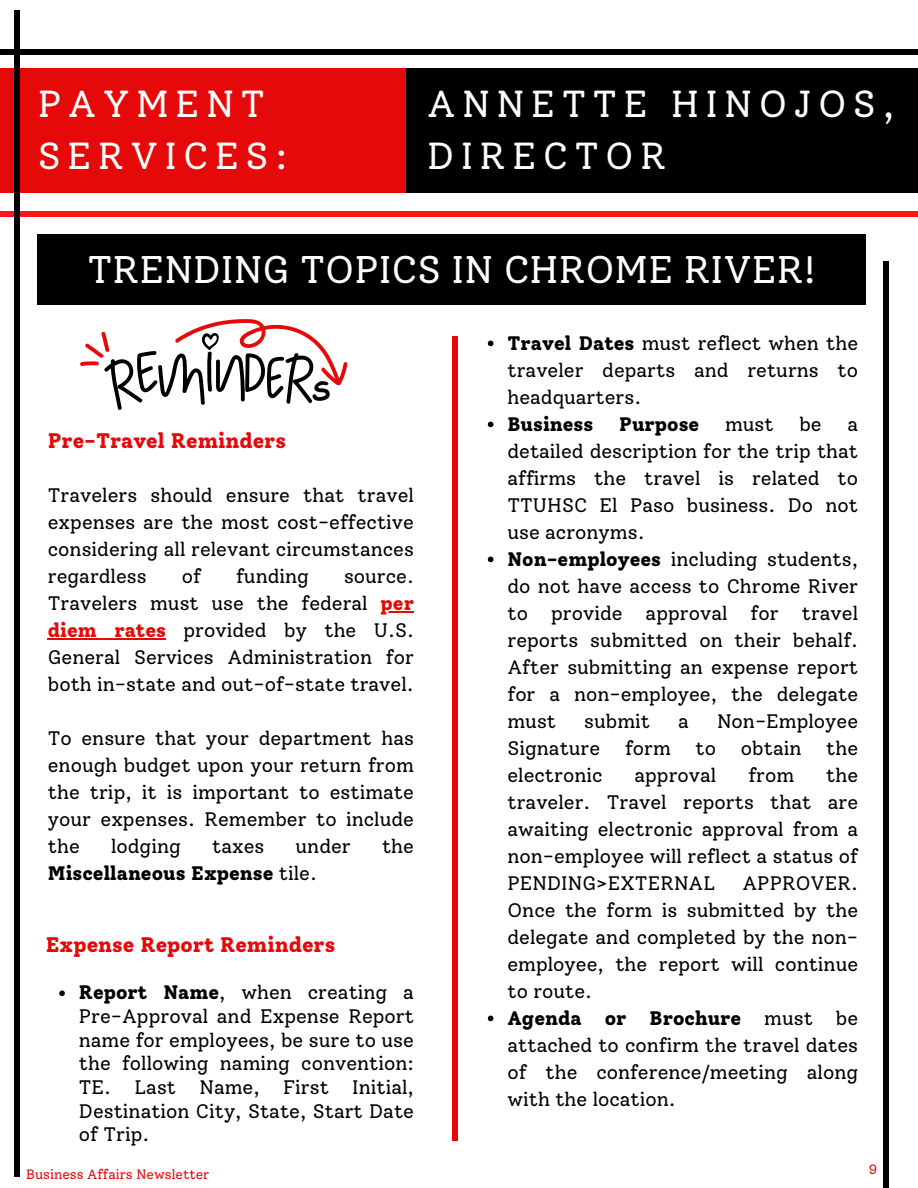
<style>
.page{position:relative;width:918px;height:1188px;background:#fff}
.page>*{position:absolute;margin:0;border:0;box-sizing:border-box;transform-origin:0 0}
.t1{font:38.4px "Solway";color:#fff}
.t2{font:37.5px/51.8px "Solway";letter-spacing:.17em;color:#fff}
.t3{font:700 26.25px "Comic Sans MS";color:#000}
.t4{font:800 21px "Solway";color:#e60909}
.t5{font:19.5px/27px "Solway";color:#000;text-align:justify}
.t6{font:800 19.5px "Solway";color:#000}
.t7{font:13.5px "Solway";color:#e60909}
.s1{font-weight:800;color:#e60909}
.s2{font-weight:400}
.s3{font-weight:800}
</style>
<div class="page">
<div style="left:0;top:68px;width:427px;height:125px;background:#e60909"></div>
<div style="left:0;top:211px;width:918px;height:5px;background:#ff1616"></div>
<div style="left:453px;top:336px;width:5px;height:805px;background:#e60909"></div>
<div style="left:0;top:49px;width:918px;height:6px;background:#000"></div>
<div style="left:406px;top:68px;width:512px;height:125px;background:#000"></div>
<hr style="left:381px;top:611px;width:33px;height:2px;background:#e60909">
<hr style="left:48px;top:638px;width:118px;height:2px;background:#e60909">
<svg style="left:59px;top:990px;width:6px;height:6px"></svg>
<div style="left:884px;top:261px;width:5px;height:927px;background:#000"></div>
<div style="left:14px;top:10px;width:6px;height:1167px;background:#000"></div>
<div style="left:38px;top:234px;width:828px;height:71px;background:#000"></div>
<svg style="left:80px;top:319px;width:268px;height:91px"></svg>
<svg style="left:488px;top:341px;width:5px;height:5px"></svg>
<svg style="left:488px;top:422px;width:5px;height:5px"></svg>
<svg style="left:488px;top:557px;width:5px;height:5px"></svg>
<svg style="left:488px;top:1016px;width:5px;height:5px"></svg>
<p class="t2" style="left:38px;top:78px;width:251px">PAYMENT<br>SERVICES:</p>
<p class="t2" style="left:427px;top:78px;width:469px">ANNETTE HINOJOS,<br>DIRECTOR</p>
<p class="t1" style="left:88px;top:246px;width:730px">TRENDING TOPICS IN CHROME RIVER!</p>
<p class="t3" style="left:312px;top:371px;width:20px">S</p>
<h1 class="t4" style="left:48px;top:428px;width:240px">Pre-Travel Reminders</h1>
<h1 class="t5" style="left:48px;top:482px;width:368px">Travelers should ensure that travel expenses are the most cost-effective considering all relevant circumstances regardless</h1>
<h1 class="t5" style="left:182px;top:563px;width:21px">of</h1>
<h1 class="t5" style="left:236px;top:563px;width:74px">funding</h1>
<h1 class="t5" style="left:48px;top:563px;width:368px;text-indent:296px">source.<br>Travelers must use the federal</h1>
<h1 class="t5" style="left:48px;top:590px;width:368px;text-indent:333px"><span class="s1">per diem rates</span> provided by the U.S.<br>General Services Administration for both in-state and out-of-state travel.</h1>
<h1 class="t5" style="left:48px;top:725px;width:368px">To ensure that your department has enough budget upon your return from the trip, it is important to estimate your expenses. Remember to include the</h1>
<h1 class="t5" style="left:111px;top:833px;width:71px">lodging</h1>
<h1 class="t5" style="left:212px;top:833px;width:54px">taxes</h1>
<h1 class="t5" style="left:296px;top:833px;width:57px">under</h1>
<h1 class="t5" style="left:382px;top:833px;width:33px">the</h1>
<p class="t6" style="left:48px;top:862px;width:271px">Miscellaneous Expense <span class="s2">tile.</span></p>
<p class="t4" style="left:46px;top:932px;width:291px">Expense Report Reminders</p>
<p class="t5" style="left:79px;top:981px;width:337px;line-height:23.7px"><span class="s3">Report Name</span>, when creating a Pre-Approval and Expense Report name for employees, be sure to use the following naming convention:<br>TE. Last Name, First Initial, Destination City, State, Start Date of Trip.</p>
<h2 class="t5" style="left:507px;top:329px;width:352px"><span class="s3">Travel Dates</span> must reflect when the traveler departs and returns to headquarters.</h2>
<h3 class="t6" style="left:507px;top:412px;width:87px">Business</h3>
<h3 class="t6" style="left:619px;top:412px;width:82px">Purpose</h3>
<h3 class="t5" style="left:725px;top:410px;width:50px">must</h3>
<h3 class="t5" style="left:799px;top:410px;width:24px">be</h3>
<h3 class="t5" style="left:507px;top:410px;width:352px;text-indent:340px">a detailed description for the trip that affirms the travel is related to TTUHSC El Paso business. Do not use acronyms.</h3>
<h3 class="t5" style="left:507px;top:545px;width:352px"><span class="s3">Non-employees</span> including students, do not have access to Chrome River to provide approval for travel reports submitted on their behalf.<br>After submitting an expense report for a non-employee, the delegate must</h3>
<h3 class="t5" style="left:584px;top:707px;width:67px">submit</h3>
<h3 class="t5" style="left:678px;top:707px;width:12px">a</h3>
<h3 class="t5" style="left:717px;top:707px;width:143px">Non-Employee</h3>
<h3 class="t5" style="left:507px;top:734px;width:94px">Signature</h3>
<h3 class="t5" style="left:625px;top:734px;width:47px">form</h3>
<h3 class="t5" style="left:696px;top:734px;width:22px">to</h3>
<h3 class="t5" style="left:741px;top:734px;width:62px">obtain</h3>
<h3 class="t5" style="left:826px;top:734px;width:33px">the</h3>
<h3 class="t5" style="left:507px;top:761px;width:97px">electronic</h3>
<h3 class="t5" style="left:634px;top:761px;width:83px">approval</h3>
<h3 class="t5" style="left:748px;top:761px;width:47px">from</h3>
<h3 class="t5" style="left:507px;top:761px;width:352px;text-indent:319px">the traveler. Travel reports that are awaiting electronic approval from a non-employee will reflect a status of PENDING&gt;EXTERNAL</h3>
<h3 class="t5" style="left:507px;top:869px;width:352px;text-indent:235px">APPROVER.<br>Once the form is submitted by the delegate and completed by the non&shy;employee, the report will continue to route.</h3>
<h2 class="t5" style="left:507px;top:1004px;width:352px"><span class="s3">Agenda or Brochure</span> must be attached to confirm the travel dates of the conference/meeting along with the location.</h2>
<p class="t7" style="left:26px;top:1166px;width:185px">Business Affairs Newsletter</p>
<p class="t7" style="left:869px;top:1161px;width:10px">9</p>
</div>
